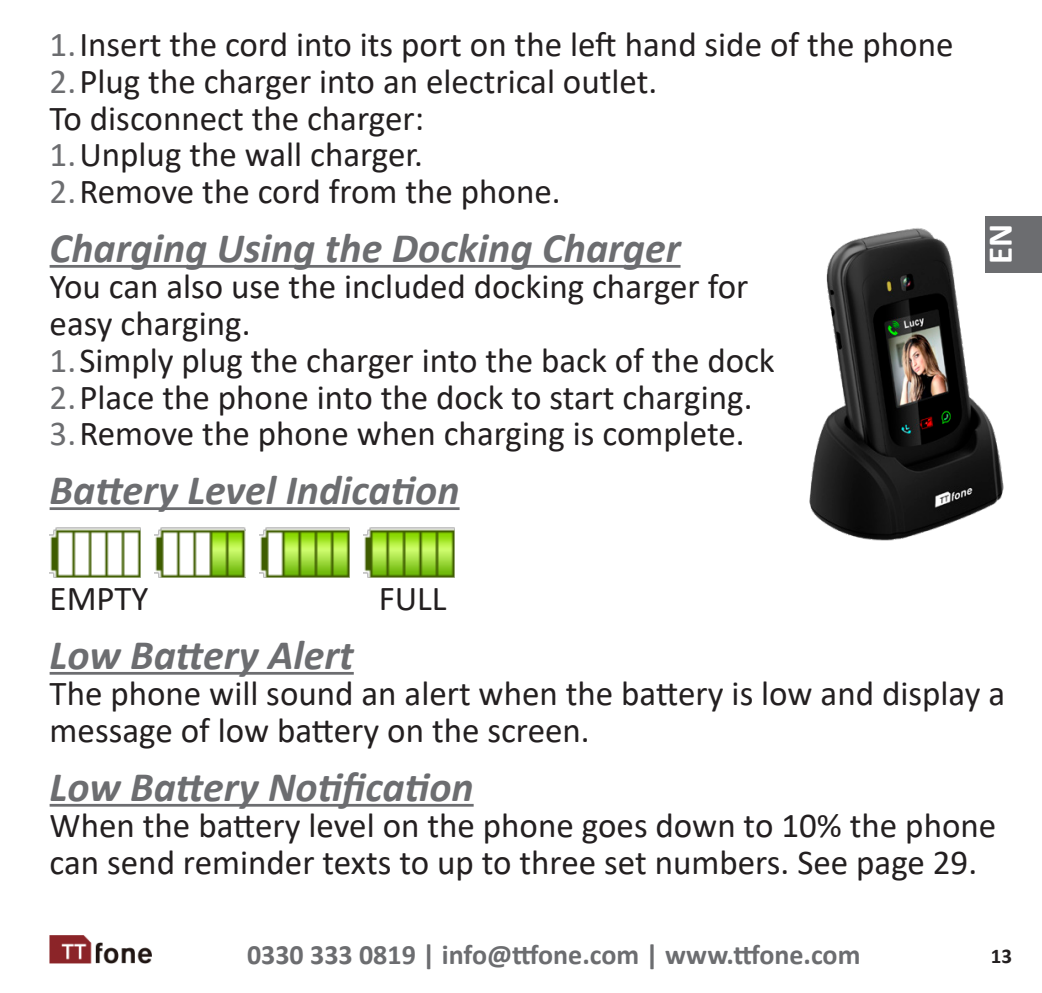
<style>
.page{position:relative;width:1042px;height:993px;background:#fff}
.page>*{position:absolute;margin:0;border:0;box-sizing:border-box;transform-origin:0 0}
.subtitle{font:italic 700 42px "Calibri";color:#6c6d70}
.text{font:35px/36.8px "Calibri";color:#231f20}
.text-2{font:700 35px "Calibri";color:#fff}
.t1{font:700 28px "Calibri";color:#6c6d70}
.t2{font:700 21px "Calibri";color:#231f20}
.s1{color:#6c6d70}
</style>
<div class="page">
<img style="left:50px;top:935px;width:101px;height:27px">
<hr style="left:50px;top:265px;width:630px;height:2px;background:#6c6d70">
<hr style="left:50px;top:507px;width:409px;height:3px;background:#6c6d70">
<hr style="left:50px;top:671px;width:304px;height:3px;background:#6c6d70">
<hr style="left:50px;top:803px;width:424px;height:3px;background:#6c6d70">
<img style="left:809px;top:228px;width:203px;height:313px">
<img style="left:50px;top:527px;width:90px;height:50px">
<img style="left:154px;top:527px;width:91px;height:50px">
<img style="left:259px;top:527px;width:91px;height:50px">
<img style="left:364px;top:527px;width:91px;height:50px">
<div style="left:985px;top:216px;width:57px;height:56px;background:#6c6d70"></div>
<p class="text" style="left:50px;top:25px;width:905px"><span class="s1">1.</span>Insert the cord into its port on the left hand side of the phone</p>
<p class="text" style="left:50px;top:62px;width:609px"><span class="s1">2.</span>Plug the charger into an electrical outlet.</p>
<p class="text" style="left:50px;top:99px;width:376px">To disconnect the charger:</p>
<p class="text" style="left:50px;top:135px;width:375px"><span class="s1">1.</span>Unplug the wall charger.</p>
<p class="text" style="left:50px;top:172px;width:512px"><span class="s1">2.</span>Remove the cord from the phone.</p>
<p class="subtitle" style="left:50px;top:218px;width:632px">Charging Using the Docking Charger</p>
<p class="text" style="left:50px;top:267px;width:700px">You can also use the included docking charger for easy charging.</p>
<p class="text" style="left:50px;top:341px;width:727px"><span class="s1">1.</span>Simply plug the charger into the back of the dock</p>
<p class="text" style="left:50px;top:377px;width:704px"><span class="s1">2.</span>Place the phone into the dock to start charging.</p>
<p class="text" style="left:50px;top:414px;width:696px"><span class="s1">3.</span>Remove the phone when charging is complete.</p>
<p class="subtitle" style="left:50px;top:460px;width:411px">Battery Level Indication</p>
<p class="text-2" style="left:975px;top:264px;width:42px;rotate:-90deg">EN</p>
<p class="text" style="left:50px;top:579px;width:101px">EMPTY</p>
<p class="text" style="left:379px;top:579px;width:69px">FULL</p>
<p class="subtitle" style="left:50px;top:624px;width:306px">Low Battery Alert</p>
<p class="text" style="left:50px;top:674px;width:957px">The phone will sound an alert when the battery is low and display a message of low battery on the screen.</p>
<p class="subtitle" style="left:50px;top:756px;width:425px">Low Battery Notification</p>
<p class="text" style="left:50px;top:806px;width:948px">When the battery level on the phone goes down to 10% the phone can send reminder texts to up to three set numbers. See page 29.</p>
<p class="t1" style="left:247px;top:934px;width:615px">0330 333 0819 | info@ttfone.com | www.ttfone.com</p>
<p class="t2" style="left:991px;top:941px;width:23px">13</p>
</div>
